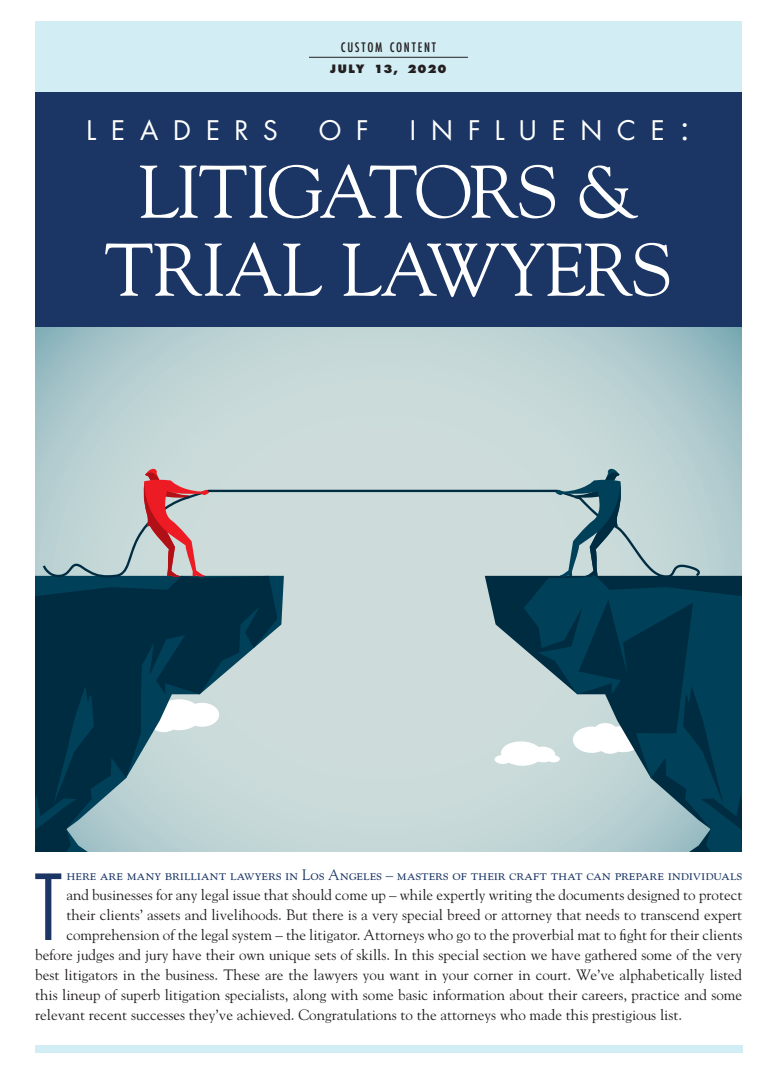
<style>
.page{position:relative;width:777px;height:1074px;background:#fff}
.page>*{position:absolute;margin:0;border:0;box-sizing:border-box;transform-origin:0 0}
.t1{font:300 condensed 88.3px "Futura";color:#1b3664}
.t2{font:74px/78px "Goudy";letter-spacing:-.03em;color:#fff;text-align:center}
.t3{font:26.2px "Futura";letter-spacing:.56em;color:#fff}
.t4{font:15px "Goudy";color:#231f20}
.t5{font:15px "Goudy SC";color:#1b3664}
.t6{font:500 condensed 12.8px "Futura";letter-spacing:.13em;color:#231f20}
.t7{font:800 11px "Futura";letter-spacing:.075em;color:#231f20}
.s1{font-size:11.2px}
.s2{font-size:35px}
</style>
<div class="page">
<div style="left:35px;top:1045px;width:707px;height:8px;background:#d2edf3"></div>
<div style="left:35px;top:21px;width:707px;height:72px;background:#d2edf3"></div>
<div style="left:35px;top:93px;width:707px;height:234px;background:#1b3664"></div>
<svg style="left:35px;top:327px;width:707px;height:525px"></svg>
<svg style="left:277px;top:578px;width:7px;height:274px;fill:#cbdbda"></svg>
<svg style="left:35px;top:576px;width:242px;height:276px"></svg>
<svg style="left:485px;top:578px;width:39px;height:274px;fill:#cbdbda"></svg>
<svg style="left:524px;top:576px;width:218px;height:276px"></svg>
<svg style="left:43px;top:490px;width:657px;height:88px;fill:#cddcdb"></svg>
<svg style="left:142px;top:467px;width:68px;height:110px"></svg>
<svg style="left:555px;top:467px;width:67px;height:110px"></svg>
<hr style="left:309px;top:57px;width:159px;height:1px;background:#231f20">
<p class="t6" style="left:341px;top:39px;width:97px">CUSTOM CONTENT</p>
<p class="t7" style="left:330px;top:62px;width:118px"><span class="s1">july</span> 13, 2020</p>
<h3 class="t3" style="left:87px;top:113px;width:193px">LEADERS</h3>
<h3 class="t3" style="left:319px;top:113px;width:52px">O F</h3>
<h3 class="t3" style="left:410px;top:113px;width:282px">INFLUENCE<span class="s2">:</span></h3>
<h2 class="t2" style="left:104px;top:151px;width:569px">LITIGATORS &amp;<br>TRIAL LAWYERS</h2>
<h1 class="t1" style="left:35px;top:852px;width:29px">T</h1>
<p class="t5" style="left:66px;top:866px;width:677px">here are many brilliant lawyers in Los Angeles – masters of their craft that can prepare individuals</p>
<p class="t4" style="left:66px;top:885px;width:677px">and businesses for any legal issue that should come up – while expertly writing the documents designed to protect</p>
<p class="t4" style="left:66px;top:905px;width:677px">their clients’ assets and livelihoods. But there is a very special breed or attorney that needs to transcend expert</p>
<p class="t4" style="left:66px;top:925px;width:677px">comprehension of the legal system – the litigator. Attorneys who go to the proverbial mat to fight for their clients</p>
<p class="t4" style="left:35px;top:945px;width:708px">before judges and jury have their own unique sets of skills. In this special section we have gathered some of the very</p>
<p class="t4" style="left:35px;top:965px;width:708px">best litigators in the business. These are the lawyers you want in your corner in court. We’ve alphabetically listed</p>
<p class="t4" style="left:35px;top:985px;width:708px">this lineup of superb litigation specialists, along with some basic information about their careers, practice and some</p>
<p class="t4" style="left:35px;top:1005px;width:648px">relevant recent successes they’ve achieved. Congratulations to the attorneys who made this prestigious list.</p>
</div>
